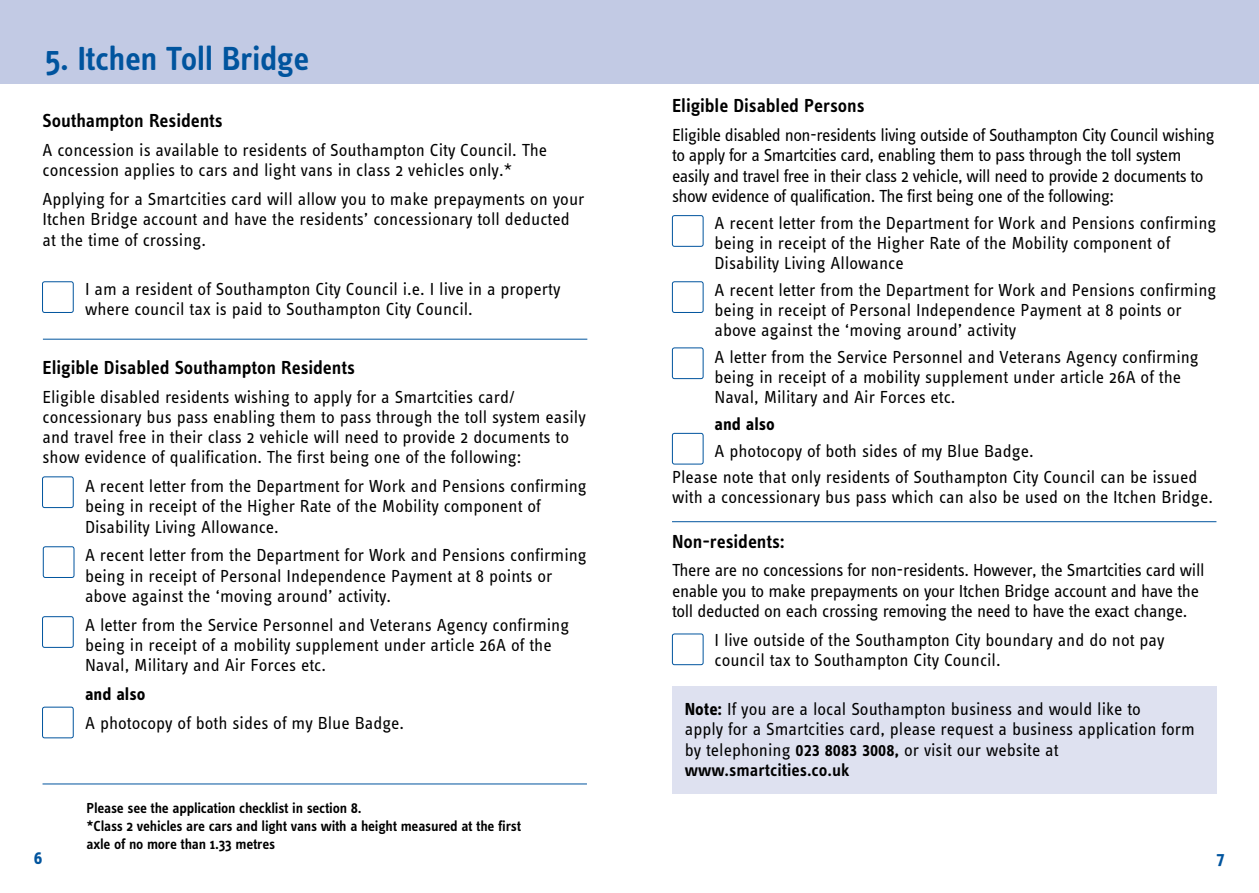
<style>
.page{position:relative;width:1259px;height:893px;background:#fff}
.page>*{position:absolute;margin:0;border:0;box-sizing:border-box;transform-origin:0 0}
.t1{font:600 34.5px "Info Text";letter-spacing:-.015em;color:#00549e}
.t2{font:600 19.5px "Info Text";letter-spacing:-.005em;color:#000}
.t3{font:18px/20.2px "Info Text";color:#000}
.t4{font:18px/20.2px "Info Text";letter-spacing:-.03em;color:#000}
.t5{font:18px/20.2px "Info Text";letter-spacing:-.02em;color:#000}
.t6{font:18px "Info Text Semibold Tf";color:#000}
.t7{font:700 18px "Info Text";color:#000}
.t8{font:700 18px "Info Text";color:#00549e}
.t9{font:600 15px/18px "Info Text";letter-spacing:-.015em;color:#000}
.s1{font-weight:700}
.s2{font-family:"Info Text Semibold Tf"}
</style>
<div class="page">
<div style="left:672px;top:687px;width:544px;height:107px;background:#dee1f0"></div>
<div style="left:0;top:0;width:1259px;height:84px;background:#c2cae4"></div>
<div style="left:42px;top:281px;width:32px;height:32px;border:1px solid #00549e;border-radius:2px"></div>
<div style="left:42px;top:476px;width:32px;height:32px;border:1px solid #00549e;border-radius:2px"></div>
<hr style="left:43px;top:339px;width:544px;height:1px;background:#00549e">
<hr style="left:43px;top:784px;width:544px;height:1px;background:#00549e">
<div style="left:672px;top:215px;width:31px;height:32px;border:1px solid #00549e;border-radius:2px"></div>
<div style="left:672px;top:281px;width:31px;height:32px;border:1px solid #00549e;border-radius:2px"></div>
<hr style="left:672px;top:521px;width:544px;height:1px;background:#00549e">
<div style="left:672px;top:634px;width:31px;height:31px;border:1px solid #00549e;border-radius:2px"></div>
<div style="left:43px;top:546px;width:31px;height:32px;border:1px solid #00549e;border-radius:2px"></div>
<div style="left:42px;top:616px;width:32px;height:32px;border:1px solid #00549e;border-radius:2px"></div>
<div style="left:42px;top:707px;width:32px;height:31px;border:1px solid #00549e;border-radius:2px"></div>
<div style="left:672px;top:347px;width:31px;height:32px;border:1px solid #00549e;border-radius:2px"></div>
<div style="left:672px;top:433px;width:31px;height:31px;border:1px solid #00549e;border-radius:2px"></div>
<h1 class="t1" style="left:45px;top:39px;width:266px">5. Itchen Toll Bridge</h1>
<p class="t2" style="left:43px;top:110px;width:182px">Southampton Residents</p>
<p class="t3" style="left:43px;top:140px;width:506px">A concession is available to residents of Southampton City Council. The concession applies to cars and light vans in class 2 vehicles only.*</p>
<p class="t3" style="left:43px;top:189px;width:543px">Applying for a Smartcities card will allow you to make prepayments on your<br>Itchen Bridge account and have the residents’ concessionary toll deducted at the time of crossing.</p>
<p class="t3" style="left:85px;top:279px;width:477px">I am a resident of Southampton City Council i.e. I live in a property where council tax is paid to Southampton City Council.</p>
<p class="t2" style="left:43px;top:356px;width:314px">Eligible Disabled Southampton Residents</p>
<p class="t3" style="left:43px;top:387px;width:545px">Eligible disabled residents wishing to apply for a Smartcities card/ concessionary bus pass enabling them to pass through the toll system easily and travel free in their class 2 vehicle will need to provide 2 documents to show evidence of qualification. The first being one of the following:</p>
<p class="t3" style="left:85px;top:476px;width:503px">A recent letter from the Department for Work and Pensions confirming being in receipt of the Higher Rate of the Mobility component of<br>Disability Living Allowance.</p>
<p class="t3" style="left:85px;top:545px;width:503px">A recent letter from the Department for Work and Pensions confirming being in receipt of Personal Independence Payment at 8 points or above against the ‘moving around’ activity.</p>
<p class="t3" style="left:85px;top:615px;width:486px">A letter from the Service Personnel and Veterans Agency confirming being in receipt of a mobility supplement under article 26A of the<br>Naval, Military and Air Forces etc.</p>
<p class="t7" style="left:85px;top:684px;width:62px">and also</p>
<p class="t3" style="left:85px;top:713px;width:321px">A photocopy of both sides of my Blue Badge.</p>
<p class="t2" style="left:672px;top:95px;width:194px">Eligible Disabled Persons</p>
<p class="t4" style="left:672px;top:125px;width:544px">Eligible disabled non-residents living outside of Southampton City Council wishing to apply for a Smartcities card, enabling them to pass through the toll system easily and travel free in their class 2 vehicle, will need to provide 2 documents to show evidence of qualification. The first being one of the following:</p>
<p class="t3" style="left:714px;top:212px;width:503px">A recent letter from the Department for Work and Pensions confirming being in receipt of the Higher Rate of the Mobility component of<br>Disability Living Allowance</p>
<p class="t3" style="left:714px;top:280px;width:503px">A recent letter from the Department for Work and Pensions confirming being in receipt of Personal Independence Payment at 8 points or above against the ‘moving around’ activity</p>
<p class="t3" style="left:714px;top:347px;width:486px">A letter from the Service Personnel and Veterans Agency confirming being in receipt of a mobility supplement under article 26A of the<br>Naval, Military and Air Forces etc.</p>
<p class="t7" style="left:714px;top:414px;width:62px">and also</p>
<p class="t3" style="left:672px;top:437px;width:527px;line-height:26.5px;text-indent:43px">A photocopy of both sides of my Blue Badge.<br>Please note that only residents of Southampton City Council can be issued</p>
<p class="t3" style="left:672px;top:487px;width:542px">with a concessionary bus pass which can also be used on the Itchen Bridge.</p>
<p class="t2" style="left:672px;top:530px;width:114px">Non-residents:</p>
<p class="t5" style="left:672px;top:560px;width:534px">There are no concessions for non-residents. However, the Smartcities card will enable you to make prepayments on your Itchen Bridge account and have the toll deducted on each crossing removing the need to have the exact change.</p>
<p class="t3" style="left:714px;top:629px;width:451px">I live outside of the Southampton City boundary and do not pay council tax to Southampton City Council.</p>
<p class="t3" style="left:685px;top:699px;width:511px"><span class="s1">Note:</span> If you are a local Southampton business and would like to<br>apply for a Smartcities card, please request a business application form by telephoning <span class="s2">023 8083 3008,</span> or visit our website at</p>
<p class="t6" style="left:685px;top:759px;width:166px">www.smartcities.co.uk</p>
<p class="t9" style="left:87px;top:799px;width:436px">Please see the application checklist in section 8.<br>*Class 2 vehicles are cars and light vans with a height measured at the first axle of no more than 1.33 metres</p>
<p class="t8" style="left:34px;top:848px;width:10px">6</p>
<p class="t8" style="left:1216px;top:848px;width:10px">7</p>
</div>
